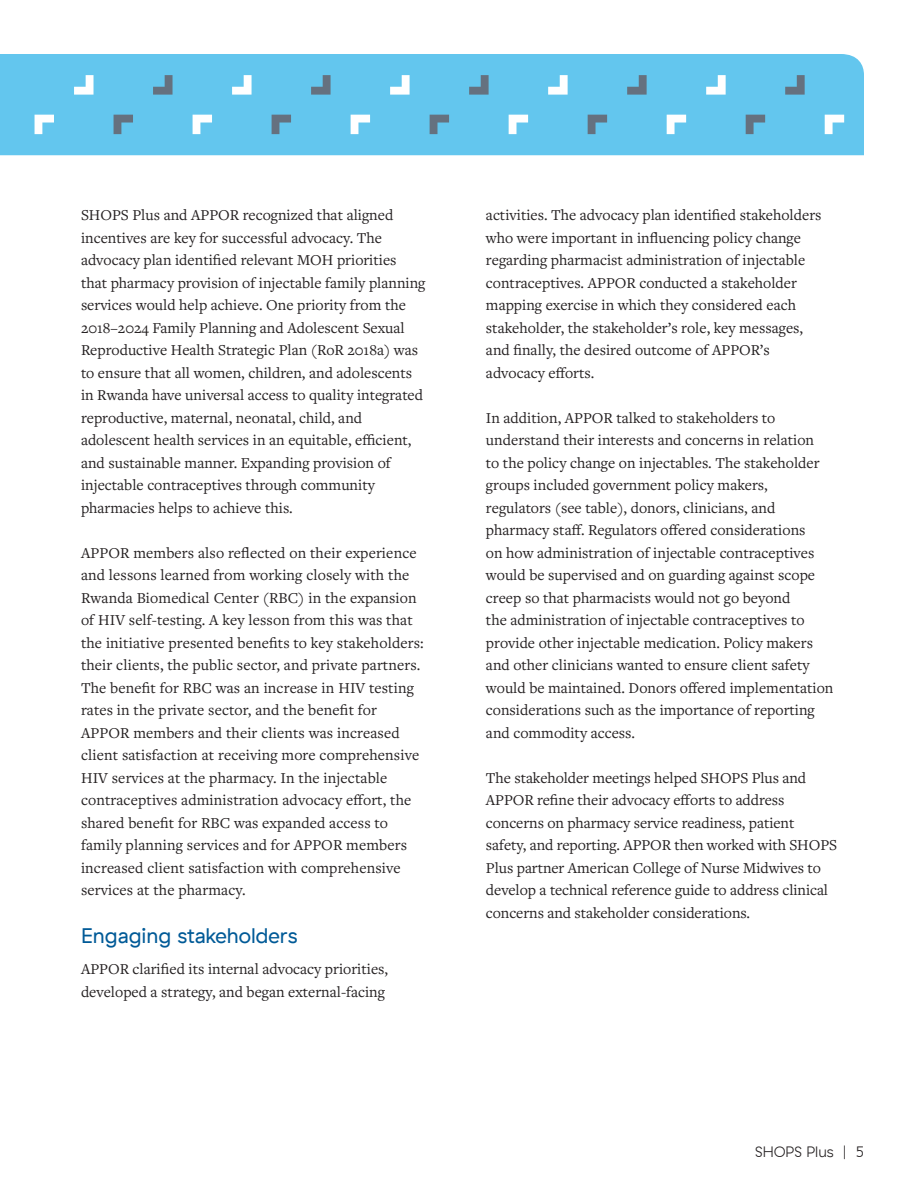
<style>
.page{position:relative;width:918px;height:1188px;background:#fff}
.page>*{position:absolute;margin:0;border:0;box-sizing:border-box;transform-origin:0 0}
.t1{font:21px "GT Haptik";color:#005a97}
.t2{font:15.75px/22.5px "Freight Text Pro";color:#231f20}
.t3{font:300 15px "GT Haptik";color:#231f20}
</style>
<div class="page">
<div style="left:0;top:54px;width:864px;height:101px;background:#63c6ee"></div>
<svg style="left:74px;top:75px;width:20px;height:20px"></svg>
<svg style="left:114px;top:115px;width:19px;height:19px"></svg>
<svg style="left:153px;top:75px;width:20px;height:20px"></svg>
<svg style="left:193px;top:115px;width:19px;height:19px"></svg>
<svg style="left:232px;top:75px;width:20px;height:20px"></svg>
<svg style="left:272px;top:115px;width:19px;height:19px"></svg>
<svg style="left:311px;top:75px;width:20px;height:20px"></svg>
<svg style="left:351px;top:115px;width:19px;height:19px"></svg>
<svg style="left:390px;top:75px;width:20px;height:20px"></svg>
<svg style="left:430px;top:115px;width:19px;height:19px"></svg>
<svg style="left:469px;top:75px;width:20px;height:20px"></svg>
<svg style="left:509px;top:115px;width:19px;height:19px"></svg>
<svg style="left:548px;top:75px;width:20px;height:20px"></svg>
<svg style="left:588px;top:115px;width:19px;height:19px"></svg>
<svg style="left:627px;top:75px;width:20px;height:20px"></svg>
<svg style="left:667px;top:115px;width:19px;height:19px"></svg>
<svg style="left:706px;top:75px;width:20px;height:20px"></svg>
<svg style="left:746px;top:115px;width:19px;height:19px"></svg>
<svg style="left:785px;top:75px;width:20px;height:20px"></svg>
<svg style="left:825px;top:115px;width:19px;height:19px"></svg>
<svg style="left:35px;top:115px;width:19px;height:19px"></svg>
<p class="t2" style="left:81px;top:203px;width:346px">SHOPS Plus and APPOR recognized that aligned incentives are key for successful advocacy. The advocacy plan identified relevant MOH priorities that pharmacy provision of injectable family planning services would help achieve. One priority from the 2018–2024 Family Planning and Adolescent Sexual Reproductive Health Strategic Plan (RoR 2018a) was to ensure that all women, children, and adolescents in Rwanda have universal access to quality integrated reproductive, maternal, neonatal, child, and adolescent health services in an equitable, efficient, and sustainable manner. Expanding provision of injectable contraceptives through community pharmacies helps to achieve this.</p>
<p class="t2" style="left:81px;top:541px;width:344px">APPOR members also reflected on their experience and lessons learned from working closely with the Rwanda Biomedical Center (RBC) in the expansion of HIV self-testing. A key lesson from this was that the initiative presented benefits to key stakeholders: their clients, the public sector, and private partners.<br>The benefit for RBC was an increase in HIV testing rates in the private sector, and the benefit for APPOR members and their clients was increased client satisfaction at receiving more comprehensive HIV services at the pharmacy. In the injectable contraceptives administration advocacy effort, the shared benefit for RBC was expanded access to family planning services and for APPOR members increased client satisfaction with comprehensive services at the pharmacy.</p>
<h3 class="t1" style="left:81px;top:923px;width:218px">Engaging stakeholders</h3>
<p class="t2" style="left:81px;top:958px;width:309px">APPOR clarified its internal advocacy priorities, developed a strategy, and began external-facing</p>
<p class="t2" style="left:486px;top:203px;width:337px">activities. The advocacy plan identified stakeholders who were important in influencing policy change regarding pharmacist administration of injectable contraceptives. APPOR conducted a stakeholder mapping exercise in which they considered each stakeholder, the stakeholder’s role, key messages, and finally, the desired outcome of APPOR’s advocacy efforts.</p>
<p class="t2" style="left:486px;top:406px;width:349px">In addition, APPOR talked to stakeholders to understand their interests and concerns in relation<br>to the policy change on injectables. The stakeholder groups included government policy makers, regulators (see table), donors, clinicians, and pharmacy staff. Regulators offered considerations<br>on how administration of injectable contraceptives would be supervised and on guarding against scope creep so that pharmacists would not go beyond<br>the administration of injectable contraceptives to provide other injectable medication. Policy makers and other clinicians wanted to ensure client safety would be maintained. Donors offered implementation considerations such as the importance of reporting and commodity access.</p>
<p class="t2" style="left:486px;top:766px;width:353px">The stakeholder meetings helped SHOPS Plus and APPOR refine their advocacy efforts to address concerns on pharmacy service readiness, patient safety, and reporting. APPOR then worked with SHOPS Plus partner American College of Nurse Midwives to develop a technical reference guide to address clinical concerns and stakeholder considerations.</p>
<p class="t3" style="left:755px;top:1143px;width:110px">SHOPS Plus | 5</p>
</div>
